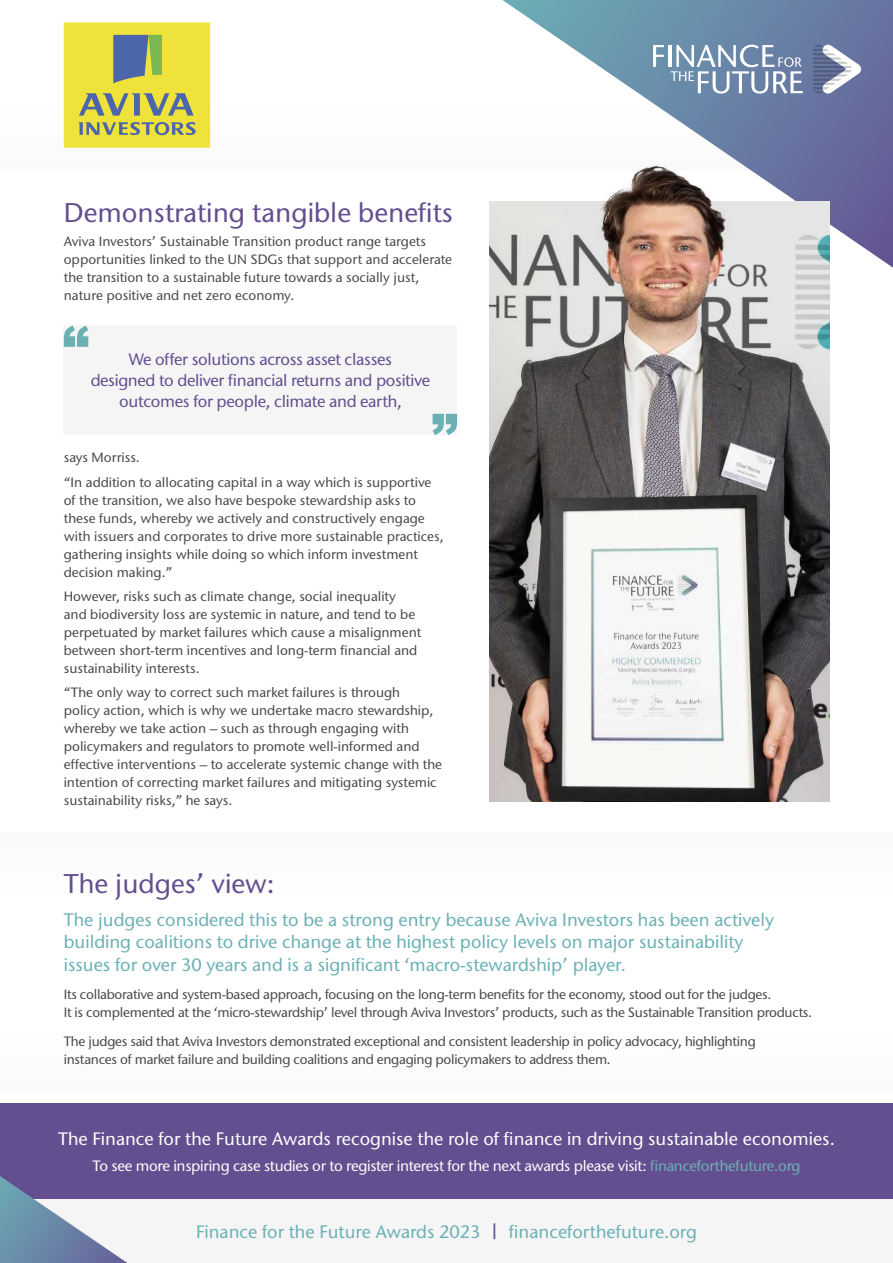
<style>
.page{position:relative;width:893px;height:1263px;background:#fff}
.page>*{position:absolute;margin:0;border:0;box-sizing:border-box;transform-origin:0 0}
.t1{font:500 27px "Stone Sans Pro ITC";color:#634e8f}
.t2{font:500 18px/22.5px "Stone Sans Pro ITC";color:#6bb1b4}
.t3{font:500 18px "Stone Sans Pro ITC";color:#fff}
.t4{font:500 16.5px/21px "Stone Sans Pro ITC";letter-spacing:-.02em;color:#634e8f;text-align:center}
.t5{font:500 15px "Stone Sans Pro ITC";letter-spacing:-.02em;color:#fff}
.t6{font:500 13.5px/18px "Stone Sans Pro ITC";color:#484848}
.t7{font:500 13.5px/18px "Stone Sans Pro ITC";letter-spacing:-.02em;color:#484848}
.s1{color:#6bb1b4}
.s2{color:#634e8f}
</style>
<div class="page">
<div style="left:0;top:1199px;width:893px;height:64px;background:#f5f5f5"></div>
<div style="left:0;top:1103px;width:893px;height:96px;background:#634e8f"></div>
<svg style="left:0;top:1176px;width:127px;height:87px"></svg>
<svg style="left:502px;top:0;width:391px;height:268px"></svg>
<svg style="left:653px;top:45px;width:11px;height:22px"></svg>
<hr style="left:668px;top:45px;width:3px;height:22px;background:#fff">
<svg style="left:670px;top:45px;width:133px;height:49px"></svg>
<svg style="left:813px;top:45px;width:48px;height:49px"></svg>
<img style="left:489px;top:164px;width:340px;height:637px">
<div style="left:64px;top:22px;width:146px;height:126px;background:#efe23a"></div>
<svg style="left:78px;top:122px;width:118px;height:13px"></svg>
<svg style="left:79px;top:93px;width:115px;height:23px"></svg>
<svg style="left:113px;top:35px;width:49px;height:48px"></svg>
<div style="left:64px;top:326px;width:393px;height:109px;background:#f5f5f5"></div>
<svg style="left:64px;top:326px;width:24px;height:21px"></svg>
<svg style="left:433px;top:414px;width:24px;height:21px"></svg>
<h1 class="t1" style="left:64px;top:196px;width:391px">Demonstrating tangible benefits</h1>
<p class="t6" style="left:64px;top:232px;width:390px">Aviva Investors’ Sustainable Transition product range targets opportunities linked to the UN SDGs that support and accelerate the transition to a sustainable future towards a socially just, nature positive and net zero economy.</p>
<p class="t4" style="left:91px;top:349px;width:341px">We offer solutions across asset classes<br>designed to deliver financial returns and positive outcomes for people, climate and earth,</p>
<p class="t6" style="left:64px;top:445px;width:369px;line-height:24.5px">says Morriss.<br>“In addition to allocating capital in a way which is supportive</p>
<p class="t6" style="left:64px;top:491px;width:381px">of the transition, we also have bespoke stewardship asks to these funds, whereby we actively and constructively engage with issuers and corporates to drive more sustainable practices, gathering insights while doing so which inform investment decision making.”</p>
<p class="t6" style="left:64px;top:587px;width:359px">However, risks such as climate change, social inequality and biodiversity loss are systemic in nature, and tend to be perpetuated by market failures which cause a misalignment between short-term incentives and long-term financial and sustainability interests.</p>
<p class="t6" style="left:64px;top:683px;width:380px">“The only way to correct such market failures is through<br>policy action, which is why we undertake macro stewardship, whereby we take action – such as through engaging with policymakers and regulators to promote well-informed and effective interventions – to accelerate systemic change with the intention of correcting market failures and mitigating systemic sustainability risks,” he says.</p>
<h1 class="t1" style="left:64px;top:867px;width:212px">The judges’ view:</h1>
<p class="t2" style="left:64px;top:908px;width:712px">The judges considered this to be a strong entry because Aviva Investors has been actively building coalitions to drive change at the highest policy levels on major sustainability issues for over 30 years and is a significant ‘macro-stewardship’ player.</p>
<p class="t7" style="left:64px;top:986px;width:750px">Its collaborative and system-based approach, focusing on the long-term benefits for the economy, stood out for the judges.<br>It is complemented at the ‘micro-stewardship’ level through Aviva Investors’ products, such as the Sustainable Transition products.</p>
<p class="t7" style="left:64px;top:1032px;width:693px">The judges said that Aviva Investors demonstrated exceptional and consistent leadership in policy advocacy, highlighting instances of market failure and building coalitions and engaging policymakers to address them.</p>
<h2 class="t3" style="left:58px;top:1128px;width:778px">The Finance for the Future Awards recognise the role of finance in driving sustainable economies.</h2>
<p class="t5" style="left:92px;top:1156px;width:710px">To see more inspiring case studies or to register interest for the next awards please visit: <span class="s1">financeforthefuture.org</span></p>
<h2 class="t2" style="left:196px;top:1220px;width:502px">Finance for the Future Awards 2023 <span class="s2">|</span> financeforthefuture.org</h2>
</div>
